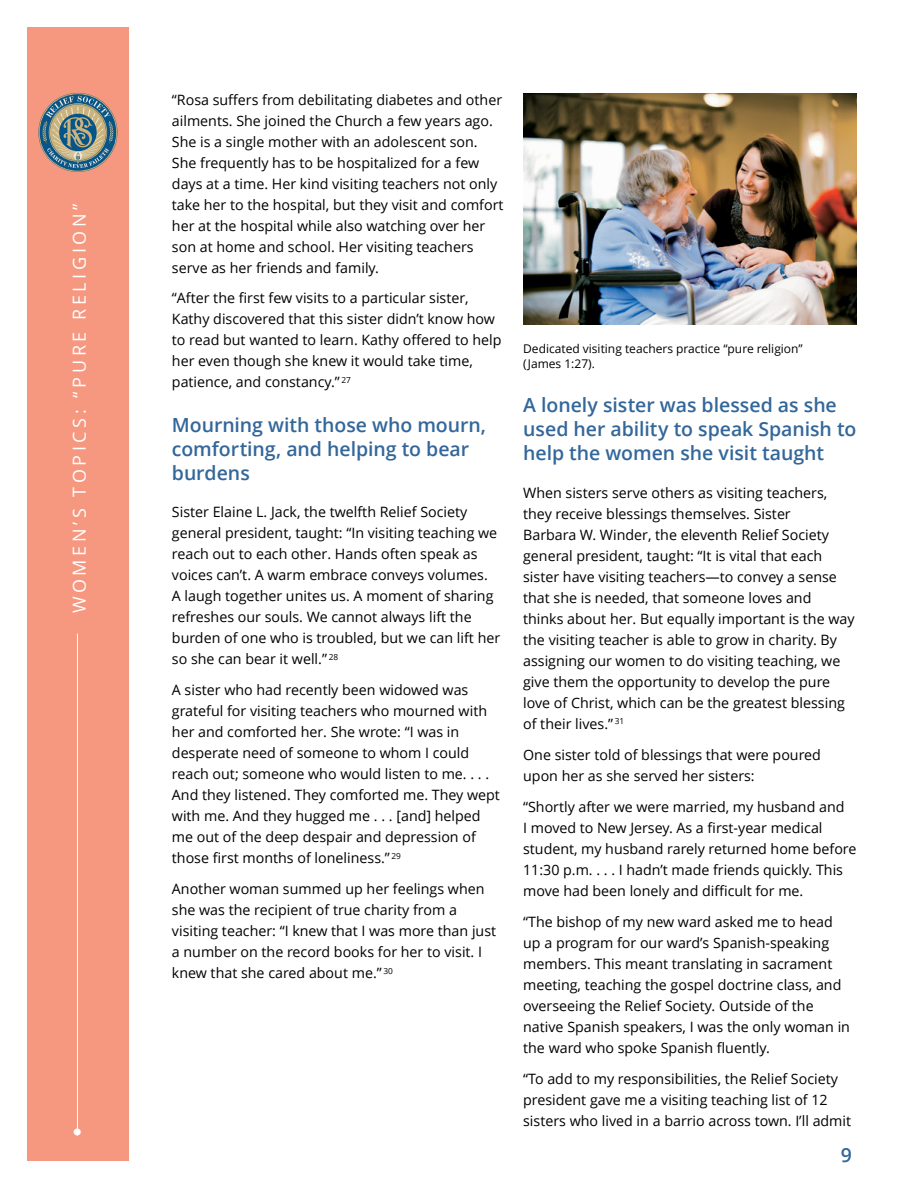
<style>
.page{position:relative;width:918px;height:1188px;background:#fff}
.page>*{position:absolute;margin:0;border:0;box-sizing:border-box;transform-origin:0 0}
.TOPIC-2_title{font:600 19.5px/24px "Zoramlds Lat";letter-spacing:-.005em;color:#33679a}
.t1{font:300 19.5px "Helveticalds Lat";color:#fff}
.t2{font:18px "Zoramlds Lat";letter-spacing:.2em;color:#fff}
.TOPIC-2_para{font:14.25px/21px "Zoramlds Lat";color:#000}
.TOPIC-2_para_first{font:14.25px/21px "Zoramlds Lat";color:#000}
.FIGimg-CAP_para{font:12px/14.4px "Zoramlds Lat";color:#000}
</style>
<div class="page">
<div style="left:27px;top:27px;width:101px;height:1134px;background:#f69780"></div>
<hr style="left:77px;top:185px;width:1px;height:951px;background:#fff">
<div style="left:71px;top:178px;width:15px;height:456px;background:#f69780"></div>
<svg style="left:38px;top:93px;width:79px;height:79px"></svg>
<img style="left:523px;top:93px;width:333px;height:231px">
<p class="t2" style="left:67px;top:613px;width:411px;rotate:-90deg">WOMEN’S TOPICS: “PURE RELIGION”</p>
<h1 class="t1" style="left:73px;top:1117px;width:11px">•</h1>
<p class="TOPIC-2_para" style="left:172px;top:88px;width:333px">“Rosa suffers from debilitating diabetes and other ailments. She joined the Church a few years ago.<br>She is a single mother with an adolescent son.<br>She frequently has to be hospitalized for a few days at a time. Her kind visiting teachers not only take her to the hospital, but they visit and comfort her at the hospital while also watching over her son at home and school. Her visiting teachers serve as her friends and family.</p>
<p class="TOPIC-2_para" style="left:172px;top:287px;width:331px">“After the first few visits to a particular sister, Kathy discovered that this sister didn’t know how to read but wanted to learn. Kathy offered to help her even though she knew it would take time, patience, and constancy.” <sup>27</sup></p>
<p class="TOPIC-2_title" style="left:172px;top:412px;width:316px">Mourning with those who mourn, comforting, and helping to bear burdens</p>
<p class="TOPIC-2_para_first" style="left:172px;top:501px;width:330px">Sister Elaine L. Jack, the twelfth Relief Society general president, taught: “In visiting teaching we reach out to each other. Hands often speak as voices can’t. A warm embrace conveys volumes.<br>A laugh together unites us. A moment of sharing refreshes our souls. We cannot always lift the burden of one who is troubled, but we can lift her so she can bear it well.” <sup>28</sup></p>
<p class="TOPIC-2_para" style="left:172px;top:679px;width:329px">A sister who had recently been widowed was grateful for visiting teachers who mourned with her and comforted her. She wrote: “I was in desperate need of someone to whom I could reach out; someone who would listen to me. . . .<br>And they listened. They comforted me. They wept with me. And they hugged me . . . [and] helped me out of the deep despair and depression of those first months of loneliness.” <sup>29</sup></p>
<p class="TOPIC-2_para" style="left:172px;top:878px;width:326px">Another woman summed up her feelings when she was the recipient of true charity from a visiting teacher: “I knew that I was more than just a number on the record books for her to visit. I knew that she cared about me.” <sup>30</sup></p>
<p class="FIGimg-CAP_para" style="left:523px;top:341px;width:281px">Dedicated visiting teachers practice “pure religion” (James 1:27).</p>
<p class="TOPIC-2_title" style="left:523px;top:392px;width:335px">A lonely sister was blessed as she used her ability to speak Spanish to help the women she visit taught</p>
<p class="TOPIC-2_para_first" style="left:523px;top:482px;width:333px">When sisters serve others as visiting teachers, they receive blessings themselves. Sister<br>Barbara W. Winder, the eleventh Relief Society general president, taught: “It is vital that each sister have visiting teachers—to convey a sense that she is needed, that someone loves and thinks about her. But equally important is the way the visiting teacher is able to grow in charity. By assigning our women to do visiting teaching, we give them the opportunity to develop the pure love of Christ, which can be the greatest blessing of their lives.” <sup>31</sup></p>
<p class="TOPIC-2_para" style="left:523px;top:744px;width:299px">One sister told of blessings that were poured upon her as she served her sisters:</p>
<p class="TOPIC-2_para" style="left:523px;top:796px;width:335px">“Shortly after we were married, my husband and<br>I moved to New Jersey. As a first-year medical student, my husband rarely returned home before 11:30 p.m. . . . I hadn’t made friends quickly. This move had been lonely and difficult for me.</p>
<p class="TOPIC-2_para" style="left:523px;top:911px;width:328px">“The bishop of my new ward asked me to head up a program for our ward’s Spanish-speaking members. This meant translating in sacrament meeting, teaching the gospel doctrine class, and overseeing the Relief Society. Outside of the native Spanish speakers, I was the only woman in the ward who spoke Spanish fluently.</p>
<p class="TOPIC-2_para" style="left:523px;top:1068px;width:330px">“To add to my responsibilities, the Relief Society president gave me a visiting teaching list of 12 sisters who lived in a barrio across town. I’ll admit</p>
<h1 class="TOPIC-2_title" style="left:841px;top:1143px;width:13px">9</h1>
</div>
